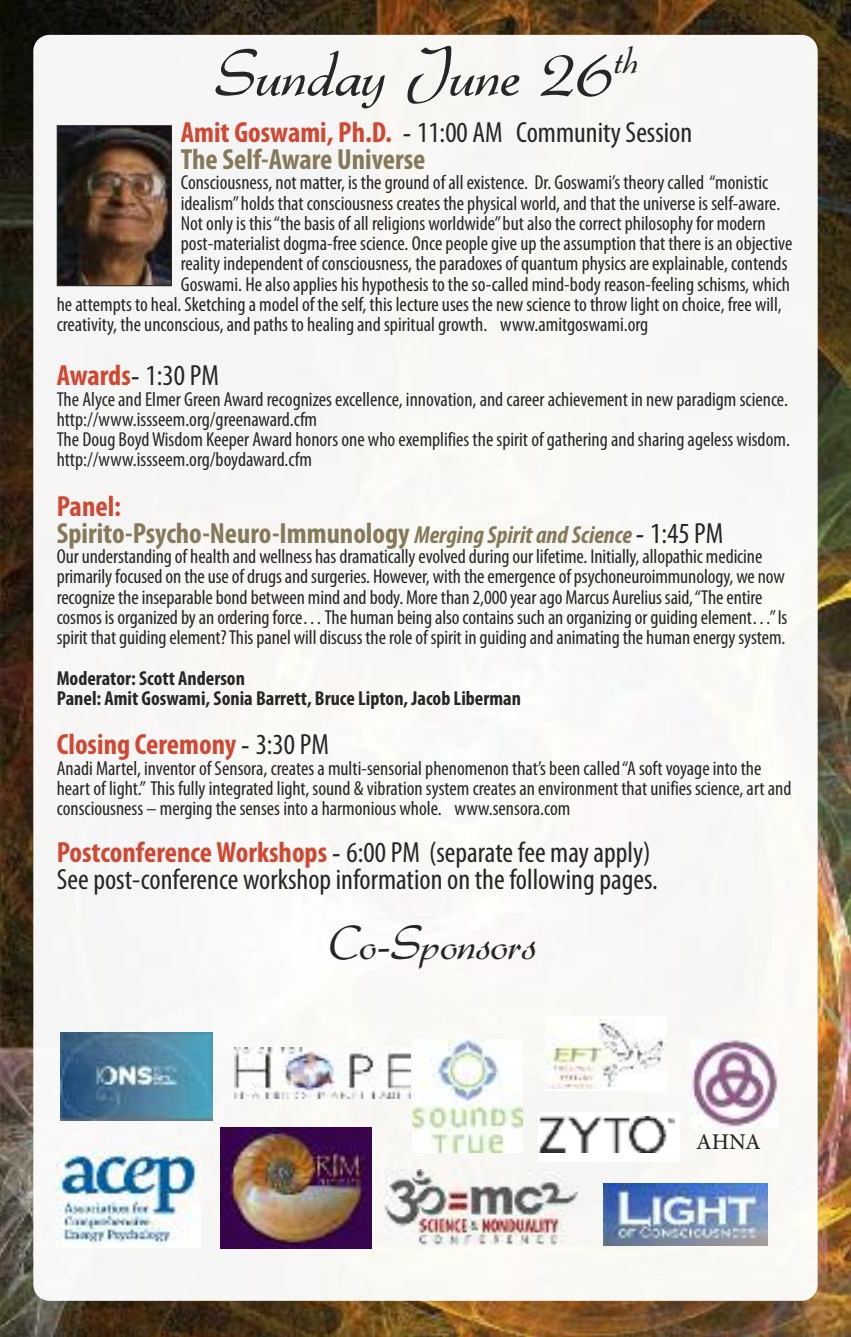
<style>
.page{position:relative;width:851px;height:1337px;background:#fff}
.page>*{position:absolute;margin:0;border:0;box-sizing:border-box;transform-origin:0 0}
.t1{font:67.5px "Gabrielle";color:#272627}
.t2{font:49.5px "Gabrielle";color:#272627}
.t3{font:condensed 29.25px/27px "Myriad Pro";color:#272627}
.t4{font:700 condensed 29.25px/27px "Myriad Pro";color:#86795a}
.t5{font:700 condensed 29.25px "Myriad Pro";letter-spacing:-.005em;color:#d04732}
.t6{font:500 22.5px "Minion Pro";color:#272627}
.t7{font:condensed 20.25px/20.2px "Myriad Pro";color:#272627}
.t8{font:700 condensed 20.25px/20.2px "Myriad Pro";color:#272627}
.s1{font-weight:700;color:#d04732}
.s2{font-family:"Minion Pro";font-weight:700}
.s3{font-weight:700;color:#86795a}
.s4{font-family:"Minion Pro";color:#272627}
.s5{font-weight:400;color:#272627}
.s6{color:#d04732}
.s7{font-style:italic;font-size:24.75px}
</style>
<div class="page">
<img style="left:0;top:0;width:850px;height:1336px">
<div style="left:33px;top:35px;width:784px;height:1265px;background:#f8f7f5"></div>
<img style="left:59px;top:127px;width:111px;height:157px">
<div style="left:57px;top:125px;width:115px;height:161px;border:1px solid #272627"></div>
<img style="left:61px;top:1032px;width:151px;height:88px">
<img style="left:690px;top:1038px;width:88px;height:89px">
<img style="left:603px;top:1183px;width:164px;height:62px">
<img style="left:220px;top:1127px;width:151px;height:121px">
<img style="left:383px;top:1169px;width:194px;height:76px">
<img style="left:56px;top:1150px;width:145px;height:97px">
<div style="left:539px;top:1112px;width:141px;height:49px;background:#fff"></div>
<img style="left:539px;top:1116px;width:136px;height:36px">
<img style="left:413px;top:1040px;width:109px;height:112px">
<img style="left:234px;top:1047px;width:176px;height:51px">
<div style="left:545px;top:1016px;width:122px;height:75px;background:#fff"></div>
<img style="left:545px;top:1019px;width:121px;height:70px">
<h1 class="t1" style="left:216px;top:34px;width:424px">Sunday June 26<sup>th</sup></h1>
<h3 class="t3" style="left:181px;top:121px;width:513px"><span class="s1">amit goswami, Ph.D.</span> <span class="s2">-</span> 11:00 AM Community Session<br><span class="s3">The self-aware Universe</span></h3>
<p class="t7" style="left:181px;top:174px;width:589px">Consciousness, not matter, is the ground of all existence. Dr. Goswami’s theory called “monistic</p>
<p class="t7" style="left:181px;top:194px;width:601px">idealism”holds that consciousness creates the physical world, and that the universe is self-aware.</p>
<p class="t7" style="left:181px;top:215px;width:586px">Not only is this“the basis of all religions worldwide”but also the correct philosophy for modern</p>
<p class="t7" style="left:181px;top:235px;width:613px">post-materialist dogma-free science. Once people give up the assumption that there is an objective</p>
<p class="t7" style="left:181px;top:255px;width:608px">reality independent of consciousness, the paradoxes of quantum physics are explainable, contends</p>
<p class="t7" style="left:181px;top:275px;width:610px">Goswami. He also applies his hypothesis to the so-called mind-body reason-feeling schisms, which</p>
<p class="t7" style="left:57px;top:296px;width:726px">he attempts to heal. Sketching a model of the self, this lecture uses the new science to throw light on choice, free will,</p>
<p class="t7" style="left:57px;top:316px;width:593px">creativity, the unconscious, and paths to healing and spiritual growth. www.amitgoswami.org</p>
<h3 class="t5" style="left:57px;top:365px;width:164px">awards<span class="s4">-</span> <span class="s5">1:30 PM</span></h3>
<p class="t7" style="left:57px;top:390px;width:734px">The Alyce and Elmer Green Award recognizes excellence, innovation, and career achievement in new paradigm science. http://www.issseem.org/greenaward.cfm<br>The Doug BoydWisdom Keeper Award honors one who exemplifies the spirit of gathering and sharing ageless wisdom. http://www.issseem.org/boydaward.cfm</p>
<h3 class="t4" style="left:57px;top:495px;width:668px"><span class="s6">Panel:<br></span>spirito-Psycho-neuro-immunology <span class="s7">Merging Spirit and Science</span><span class="s4">-</span> <span class="s5">1:45 PM</span></h3>
<p class="t7" style="left:57px;top:548px;width:732px">Ourunderstandingof health and wellness hasdramaticallyevolvedduringour lifetime. Initially,allopathicmedicine primarilyfocusedon theuseofdrugsandsurgeries. However, with theemergenceofpsychoneuroimmunology, we now recognizetheinseparablebondbetweenmindandbody.Morethan 2,000yearagoMarcus Aurelius said,“Theentire cosmos isorganizedbyan orderingforce…The human beingalsocontains such an organizingorguidingelement…”Is spirit thatguidingelement?Thispanel willdiscuss theroleof spirit in guidingandanimatingthe human energysystem.</p>
<p class="t8" style="left:57px;top:669px;width:465px">Moderator: Scott Anderson<br>Panel: Amit Goswami, Sonia Barrett, Bruce Lipton, Jacob Liberman</p>
<h3 class="t5" style="left:57px;top:734px;width:274px">closing ceremony <span class="s4">-</span> <span class="s5">3:30 PM</span></h3>
<p class="t7" style="left:57px;top:759px;width:736px">Anadi Martel, inventor of Sensora, creates a multi-sensorial phenomenon that’s been called“A soft voyage into the heart of light.” This fully integrated light, sound &amp; vibration system creates an environment that unifies science, art and consciousness – merging the senses into a harmonious whole. www.sensora.com</p>
<h3 class="t3" style="left:57px;top:841px;width:602px"><span class="s1">PostconferenceWorkshops</span> <span class="s2">-</span> 6:00 PM (separate fee may apply)<br>See post-conference workshop information on the following pages.</h3>
<h2 class="t2" style="left:328px;top:915px;width:209px">Co-Sponsors</h2>
<p class="t6" style="left:696px;top:1132px;width:66px">AHNA</p>
</div>
